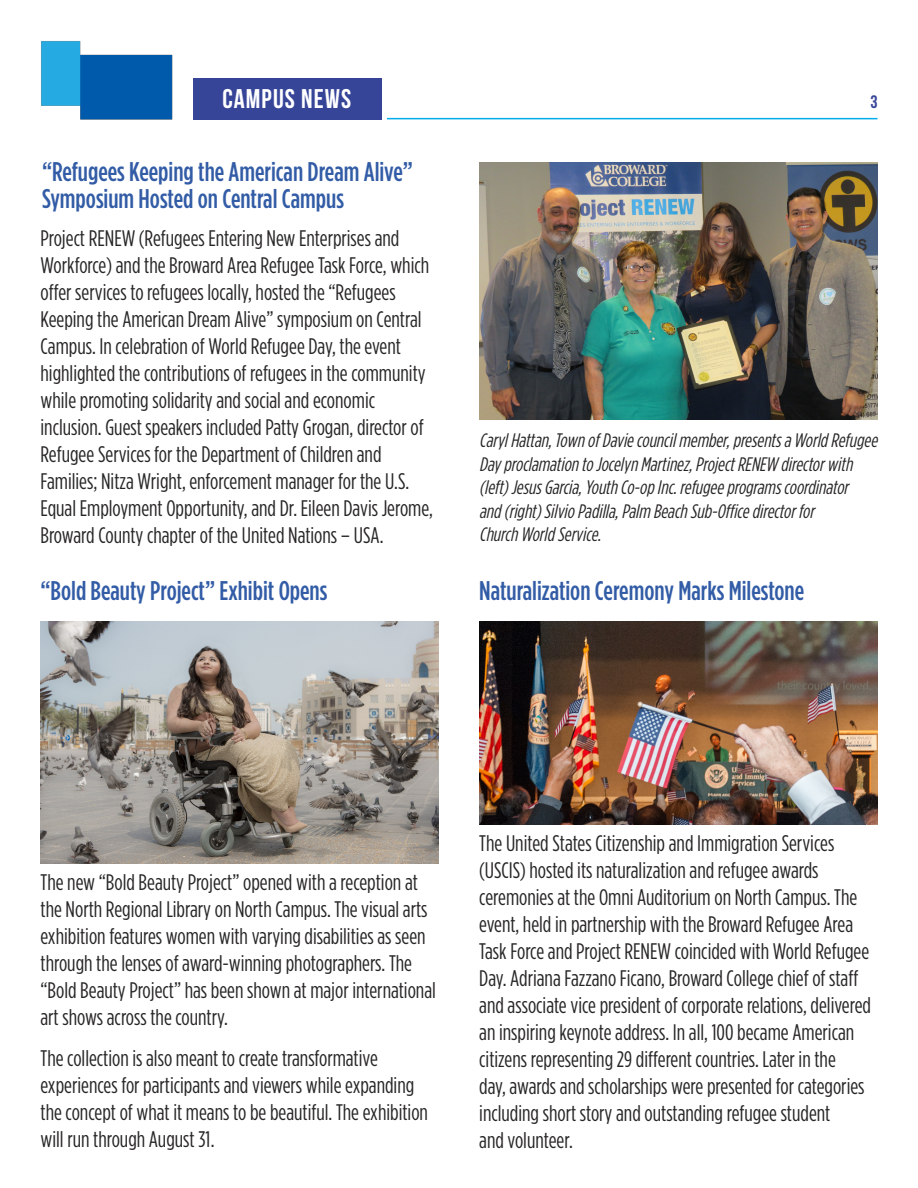
<style>
.page{position:relative;width:918px;height:1188px;background:#fff}
.page>*{position:absolute;margin:0;border:0;box-sizing:border-box;transform-origin:0 0}
.t1{font:500 27px/27px "Gotham Condensed";color:#325ca6}
.t2{font:700 27px "Bebas Neue";letter-spacing:.04em;color:#fff}
.t3{font:22.5px/27px "Gotham Condensed";color:#272526}
.t4{font:italic 19.5px/23.4px "Gotham Condensed";color:#272526}
.t5{font:700 18px "Bebas Neue";color:#364598}
</style>
<div class="page">
<img style="left:41px;top:41px;width:132px;height:79px">
<div style="left:193px;top:78px;width:189px;height:41px;background:#364598"></div>
<hr style="left:387px;top:118px;width:491px;height:1px;background:#00acec">
<img style="left:480px;top:162px;width:398px;height:258px">
<img style="left:40px;top:621px;width:399px;height:243px">
<img style="left:479px;top:621px;width:399px;height:204px">
<p class="t2" style="left:222px;top:82px;width:130px">CAMPUS NEWS</p>
<p class="t5" style="left:870px;top:91px;width:9px">3</p>
<p class="t1" style="left:42px;top:158px;width:372px">“Refugees Keeping the American Dream Alive”<br>Symposium Hosted on Central Campus</p>
<p class="t3" style="left:41px;top:226px;width:394px">Project RENEW (Refugees Entering New Enterprises and Workforce) and the Broward Area Refugee Task Force, which offer services to refugees locally, hosted the “Refugees Keeping the American Dream Alive” symposium on Central Campus. In celebration of World Refugee Day, the event highlighted the contributions of refugees in the community while promoting solidarity and social and economic inclusion. Guest speakers included Patty Grogan, director of Refugee Services for the Department of Children and Families; Nitza Wright, enforcement manager for the U.S.<br>Equal Employment Opportunity, and Dr. Eileen Davis Jerome, Broward County chapter of the United Nations – USA.</p>
<p class="t1" style="left:41px;top:577px;width:288px">“Bold Beauty Project” Exhibit Opens</p>
<p class="t4" style="left:479px;top:430px;width:403px">Caryl Hattan, Town of Davie council member, presents a World Refugee Day proclamation to Jocelyn Martinez, Project RENEW director with (left) Jesus Garcia, Youth Co-op Inc. refugee programs coordinator and (right) Silvio Padilla, Palm Beach Sub-Office director for<br>Church World Service.</p>
<p class="t1" style="left:479px;top:577px;width:326px">Naturalization Ceremony Marks Milestone</p>
<p class="t3" style="left:40px;top:870px;width:397px">The new “Bold Beauty Project” opened with a reception at the North Regional Library on North Campus. The visual arts exhibition features women with varying disabilities as seen through the lenses of award-winning photographers. The “Bold Beauty Project” has been shown at major international art shows across the country.</p>
<p class="t3" style="left:40px;top:1046px;width:389px">The collection is also meant to create transformative experiences for participants and viewers while expanding the concept of what it means to be beautiful. The exhibition will run through August 31.</p>
<p class="t3" style="left:479px;top:831px;width:393px">The United States Citizenship and Immigration Services (USCIS) hosted its naturalization and refugee awards ceremonies at the Omni Auditorium on North Campus. The event, held in partnership with the Broward Refugee Area Task Force and Project RENEW coincided with World Refugee Day. Adriana Fazzano Ficano, Broward College chief of staff and associate vice president of corporate relations, delivered an inspiring keynote address. In all, 100 became American citizens representing 29 different countries. Later in the<br>day, awards and scholarships were presented for categories including short story and outstanding refugee student<br>and volunteer.</p>
</div>
